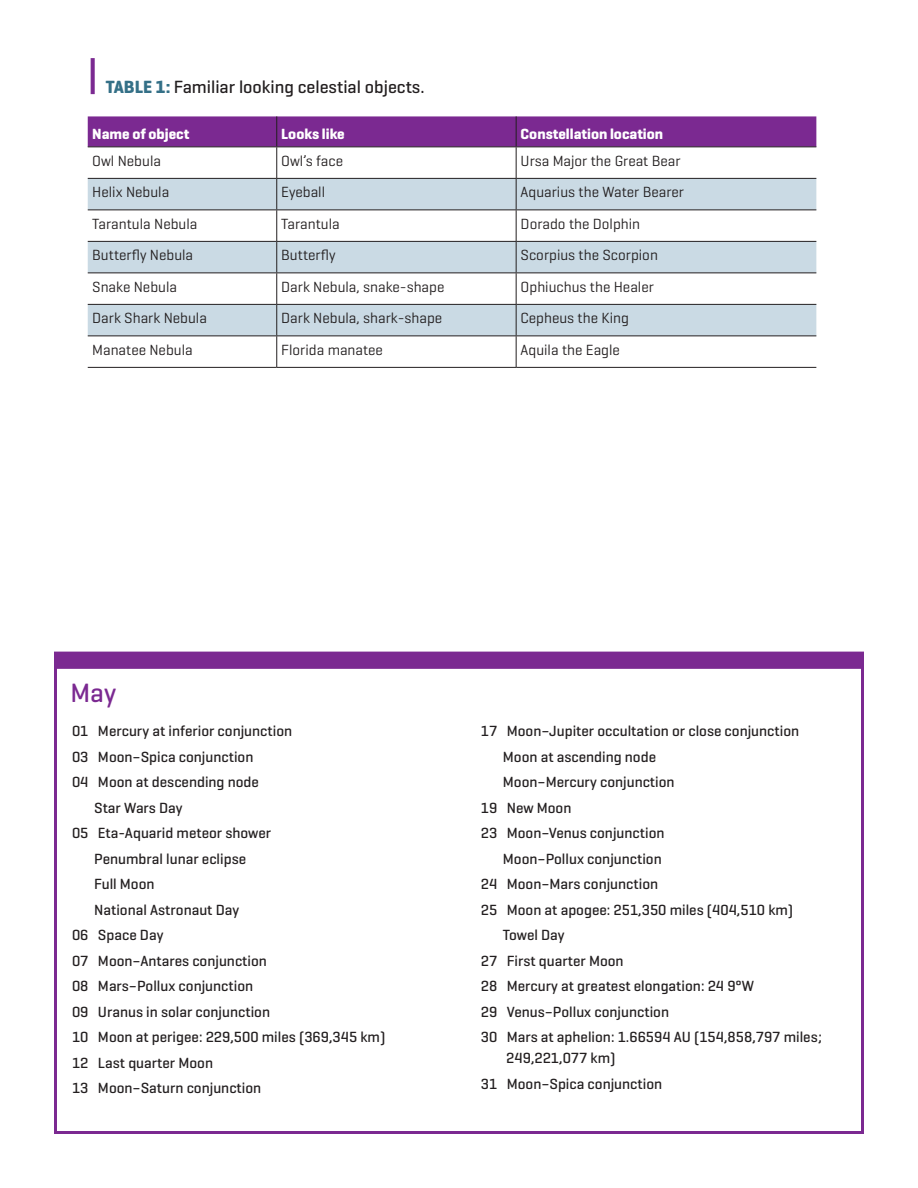
<style>
.page{position:relative;width:918px;height:1188px;background:#fff}
.page>*{position:absolute;margin:0;border:0;box-sizing:border-box;transform-origin:0 0}
.SIDEBAR_TITLE{font:500 27px "Geogrotesque";color:#7b2991}
.FIG__TITLE{font:500 18px "Geogrotesque";color:#231f20}
.SIDEBAR_BODY{font:500 15px/21px "Geogrotesque";color:#231f20}
.TABLE_BULLETS{font:15px "Geogrotesque";color:#231f20}
.TABLE{font:15px "Geogrotesque";color:#231f20}
.FIG_BODY_1{font:700 15px "Geogrotesque";color:#fff}
.s1{font-weight:700;color:#347087}
</style>
<div class="page">
<div style="left:57px;top:654px;width:804px;height:15px;background:#7b2991"></div>
<div style="left:54px;top:652px;width:810px;height:482px;border:3px solid #7b2991"></div>
<div style="left:88px;top:116px;width:728px;height:31px;background:#7b2991"></div>
<svg style="left:88px;top:148px;width:728px;height:219px"></svg>
<svg style="left:88px;top:179px;width:728px;height:157px;fill:#cadae4"></svg>
<hr style="left:276px;top:116px;width:1px;height:31px;background:#231f20">
<hr style="left:516px;top:116px;width:1px;height:31px;background:#231f20">
<hr style="left:88px;top:147px;width:189px;height:1px;background:#231f20">
<hr style="left:277px;top:147px;width:239px;height:1px;background:#231f20">
<hr style="left:276px;top:147px;width:1px;height:31px;background:#231f20">
<hr style="left:516px;top:147px;width:300px;height:1px;background:#231f20">
<hr style="left:516px;top:147px;width:1px;height:31px;background:#231f20">
<hr style="left:88px;top:178px;width:189px;height:1px;background:#231f20">
<hr style="left:277px;top:178px;width:239px;height:1px;background:#231f20">
<hr style="left:276px;top:179px;width:1px;height:31px;background:#231f20">
<hr style="left:516px;top:178px;width:300px;height:1px;background:#231f20">
<hr style="left:516px;top:179px;width:1px;height:31px;background:#231f20">
<hr style="left:88px;top:210px;width:189px;height:1px;background:#231f20">
<hr style="left:277px;top:210px;width:239px;height:1px;background:#231f20">
<hr style="left:276px;top:210px;width:1px;height:31px;background:#231f20">
<hr style="left:516px;top:210px;width:300px;height:1px;background:#231f20">
<hr style="left:516px;top:210px;width:1px;height:31px;background:#231f20">
<hr style="left:88px;top:241px;width:189px;height:1px;background:#231f20">
<hr style="left:277px;top:241px;width:239px;height:1px;background:#231f20">
<hr style="left:276px;top:242px;width:1px;height:31px;background:#231f20">
<hr style="left:516px;top:241px;width:300px;height:1px;background:#231f20">
<hr style="left:516px;top:242px;width:1px;height:31px;background:#231f20">
<hr style="left:88px;top:273px;width:189px;height:1px;background:#231f20">
<hr style="left:277px;top:273px;width:239px;height:1px;background:#231f20">
<hr style="left:276px;top:273px;width:1px;height:31px;background:#231f20">
<hr style="left:516px;top:273px;width:300px;height:1px;background:#231f20">
<hr style="left:516px;top:273px;width:1px;height:31px;background:#231f20">
<hr style="left:88px;top:304px;width:189px;height:1px;background:#231f20">
<hr style="left:277px;top:304px;width:239px;height:1px;background:#231f20">
<hr style="left:276px;top:305px;width:1px;height:31px;background:#231f20">
<hr style="left:516px;top:304px;width:300px;height:1px;background:#231f20">
<hr style="left:516px;top:305px;width:1px;height:31px;background:#231f20">
<hr style="left:88px;top:336px;width:189px;height:1px;background:#231f20">
<hr style="left:277px;top:336px;width:239px;height:1px;background:#231f20">
<hr style="left:276px;top:336px;width:1px;height:31px;background:#231f20">
<hr style="left:516px;top:336px;width:300px;height:1px;background:#231f20">
<hr style="left:516px;top:336px;width:1px;height:31px;background:#231f20">
<hr style="left:88px;top:367px;width:189px;height:1px;background:#231f20">
<hr style="left:277px;top:367px;width:239px;height:1px;background:#231f20">
<hr style="left:516px;top:367px;width:300px;height:1px;background:#231f20">
<p class="FIG__TITLE" style="left:88px;top:76px;width:338px"><sup>|</sup> <span class="s1">TABLE 1:</span> Familiar looking celestial objects.</p>
<p class="FIG_BODY_1" style="left:92px;top:125px;width:99px">Name of object</p>
<p class="FIG_BODY_1" style="left:281px;top:125px;width:65px">Looks like</p>
<p class="FIG_BODY_1" style="left:521px;top:125px;width:144px">Constellation location</p>
<p class="TABLE" style="left:92px;top:151px;width:70px">Owl Nebula</p>
<p class="TABLE_BULLETS" style="left:281px;top:151px;width:63px">Owl’s face</p>
<p class="TABLE_BULLETS" style="left:521px;top:151px;width:162px">Ursa Major the Great Bear</p>
<p class="TABLE" style="left:92px;top:183px;width:79px">Helix Nebula</p>
<p class="TABLE_BULLETS" style="left:281px;top:183px;width:45px">Eyeball</p>
<p class="TABLE_BULLETS" style="left:521px;top:183px;width:165px">Aquarius the Water Bearer</p>
<p class="TABLE" style="left:92px;top:214px;width:107px">Tarantula Nebula</p>
<p class="TABLE_BULLETS" style="left:281px;top:214px;width:60px">Tarantula</p>
<p class="TABLE_BULLETS" style="left:521px;top:214px;width:121px">Dorado the Dolphin</p>
<p class="TABLE" style="left:92px;top:246px;width:102px">Butterfly Nebula</p>
<p class="TABLE_BULLETS" style="left:281px;top:246px;width:56px">Butterfly</p>
<p class="TABLE_BULLETS" style="left:521px;top:246px;width:139px">Scorpius the Scorpion</p>
<p class="TABLE" style="left:92px;top:277px;width:86px">Snake Nebula</p>
<p class="TABLE_BULLETS" style="left:281px;top:277px;width:165px">Dark Nebula, snake-shape</p>
<p class="TABLE_BULLETS" style="left:521px;top:277px;width:135px">Ophiuchus the Healer</p>
<p class="TABLE" style="left:92px;top:309px;width:116px">Dark Shark Nebula</p>
<p class="TABLE_BULLETS" style="left:281px;top:309px;width:163px">Dark Nebula, shark-shape</p>
<p class="TABLE_BULLETS" style="left:521px;top:309px;width:110px">Cepheus the King</p>
<p class="TABLE" style="left:92px;top:340px;width:102px">Manatee Nebula</p>
<p class="TABLE_BULLETS" style="left:281px;top:340px;width:103px">Florida manatee</p>
<p class="TABLE_BULLETS" style="left:521px;top:340px;width:101px">Aquila the Eagle</p>
<p class="SIDEBAR_TITLE" style="left:70px;top:676px;width:47px">May</p>
<p class="SIDEBAR_BODY" style="left:72px;top:720px;width:222px">01 Mercury at inferior conjunction</p>
<p class="SIDEBAR_BODY" style="left:72px;top:746px;width:183px">03 Moon–Spica conjunction</p>
<p class="SIDEBAR_BODY" style="left:72px;top:771px;width:188px">04 Moon at descending node</p>
<p class="SIDEBAR_BODY" style="left:94px;top:797px;width:90px">Star Wars Day</p>
<p class="SIDEBAR_BODY" style="left:72px;top:822px;width:201px">05 Eta-Aquarid meteor shower</p>
<p class="SIDEBAR_BODY" style="left:94px;top:848px;width:153px">Penumbral lunar eclipse</p>
<p class="SIDEBAR_BODY" style="left:94px;top:873px;width:62px">Full Moon</p>
<p class="SIDEBAR_BODY" style="left:94px;top:899px;width:147px">National Astronaut Day</p>
<p class="SIDEBAR_BODY" style="left:72px;top:924px;width:93px">06 Space Day</p>
<p class="SIDEBAR_BODY" style="left:72px;top:950px;width:196px">07 Moon–Antares conjunction</p>
<p class="SIDEBAR_BODY" style="left:72px;top:975px;width:183px">08 Mars–Pollux conjunction</p>
<p class="SIDEBAR_BODY" style="left:72px;top:1001px;width:200px">09 Uranus in solar conjunction</p>
<p class="SIDEBAR_BODY" style="left:72px;top:1026px;width:315px">10 Moon at perigee: 229,500 miles (369,345 km)</p>
<p class="SIDEBAR_BODY" style="left:72px;top:1052px;width:143px">12 Last quarter Moon</p>
<p class="SIDEBAR_BODY" style="left:72px;top:1077px;width:191px">13 Moon–Saturn conjunction</p>
<p class="SIDEBAR_BODY" style="left:481px;top:720px;width:320px">17 Moon–Jupiter occultation or close conjunction</p>
<p class="SIDEBAR_BODY" style="left:503px;top:746px;width:155px">Moon at ascending node</p>
<p class="SIDEBAR_BODY" style="left:503px;top:771px;width:173px">Moon–Mercury conjunction</p>
<p class="SIDEBAR_BODY" style="left:481px;top:797px;width:92px">19 New Moon</p>
<p class="SIDEBAR_BODY" style="left:481px;top:822px;width:185px">23 Moon–Venus conjunction</p>
<p class="SIDEBAR_BODY" style="left:503px;top:848px;width:160px">Moon–Pollux conjunction</p>
<p class="SIDEBAR_BODY" style="left:481px;top:873px;width:179px">24 Moon–Mars conjunction</p>
<p class="SIDEBAR_BODY" style="left:481px;top:899px;width:314px">25 Moon at apogee: 251,350 miles (404,510 km)</p>
<p class="SIDEBAR_BODY" style="left:503px;top:924px;width:63px">Towel Day</p>
<p class="SIDEBAR_BODY" style="left:481px;top:950px;width:144px">27 First quarter Moon</p>
<p class="SIDEBAR_BODY" style="left:481px;top:975px;width:275px">28 Mercury at greatest elongation: 24 9°W</p>
<p class="SIDEBAR_BODY" style="left:481px;top:1001px;width:190px">29 Venus–Pollux conjunction</p>
<p class="SIDEBAR_BODY" style="left:506px;top:1026px;width:317px;text-indent:-26px">30 Mars at aphelion: 1.66594 AU (154,858,797 miles;<br>249,221,077 km)</p>
<p class="SIDEBAR_BODY" style="left:481px;top:1073px;width:183px">31 Moon–Spica conjunction</p>
</div>
